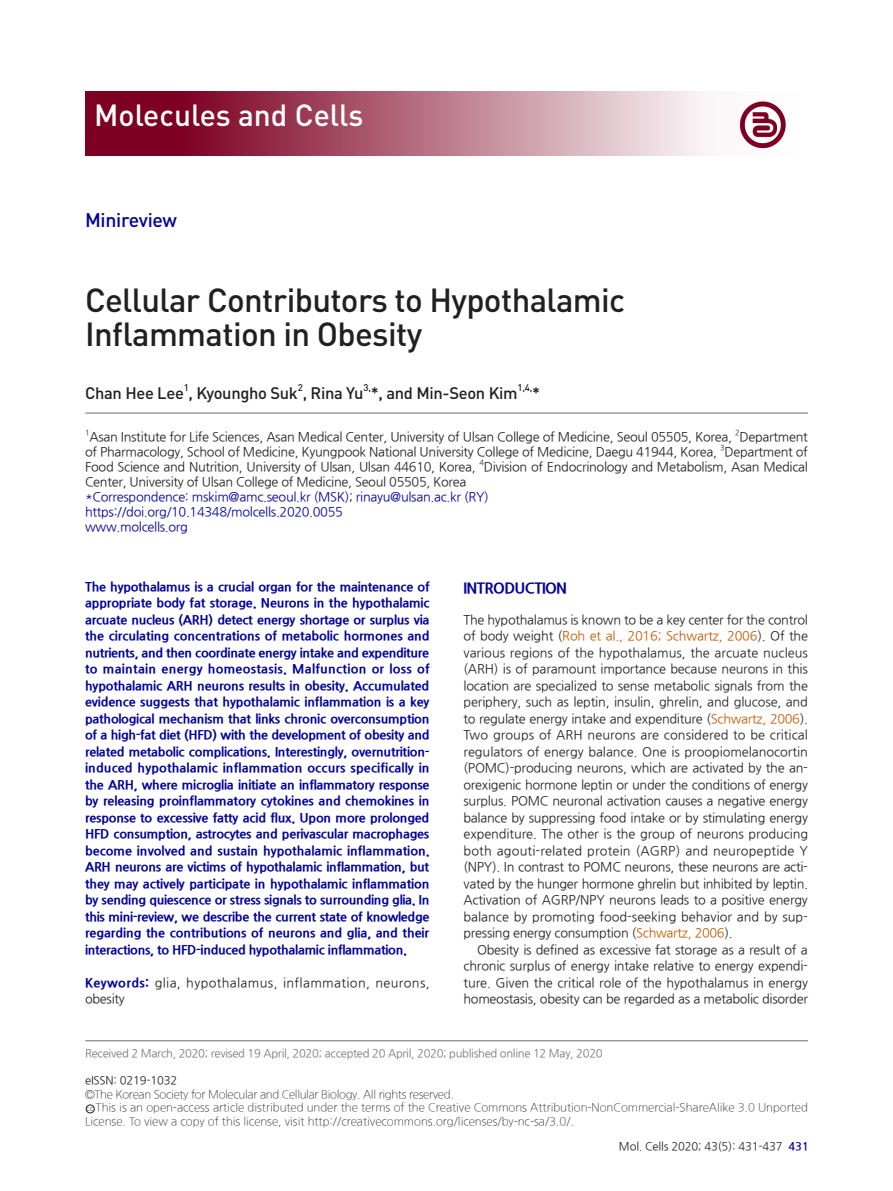
<style>
.page{position:relative;width:893px;height:1191px;background:#fff}
.page>*{position:absolute;margin:0;border:0;box-sizing:border-box;transform-origin:0 0}
.t1{font:500 33px/34.5px "DIN Pro";letter-spacing:-.02em;color:#231f20}
.t2{font:500 30.15px "DIN Pro";color:#fff}
.t3{font:500 19.5px "DIN Pro";letter-spacing:-.015em;color:#00009a}
.t4{font:500 16.5px "DIN Pro";letter-spacing:-.02em;color:#231f20}
.t5{font:800 15px "Nanum Gothic";letter-spacing:-.04em;color:#00009a}
.t6{font:12.75px/16.5px "Nanum Gothic";letter-spacing:-.025em;color:#231f20;text-align:justify}
.t7{font:800 12.75px/16.5px "Nanum Gothic";letter-spacing:-.025em;color:#00009a;text-align:justify}
.t8{font:12.75px/15px "Nanum Gothic";letter-spacing:-.025em;color:#00009a}
.t9{font:12.75px/16.5px "Nanum Gothic";letter-spacing:.03em;color:#231f20}
.t10{font:300 11.25px/13.5px "Nanum Gothic";color:#231f20}
.t11{font:11.25px "Nanum Gothic";letter-spacing:-.025em;color:#777}
.t12{font:11.25px "Nanum Gothic";letter-spacing:-.015em;color:#231f20}
.t13{font:500 9.6px "DIN Pro";color:#231f20}
.t14{font:7.5px "Nanum Gothic";color:#231f20}
.s1{font-weight:800;color:#00009a}
.s2{color:#c35900}
.s3{font-family:"DIN Pro";font-size:7.5px}
.s4{font-weight:700;color:#00009a}
</style>
<div class="page">
<img style="left:85px;top:91px;width:701px;height:65px">
<hr style="left:86px;top:412px;width:722px;height:1px;background:#7f7f7f">
<hr style="left:86px;top:1040px;width:722px;height:1px;background:#7f7f7f">
<div style="left:86px;top:1104px;width:9px;height:9px;border:1px solid #231f20;border-radius:50%"></div>
<h2 class="t2" style="left:94px;top:94px;width:271px">Molecules and Cells</h2>
<h3 class="t3" style="left:85px;top:207px;width:94px">Minireview</h3>
<h1 class="t1" style="left:85px;top:281px;width:542px">Cellular Contributors to Hypothalamic<br>Inflammation in Obesity</h1>
<p class="t4" style="left:85px;top:381px;width:434px">Chan Hee Lee , Kyoungho Suk , Rina Yu *, and Min-Seon Kim</p>
<p class="t13" style="left:184px;top:380px;width:7px">1</p>
<p class="t13" style="left:298px;top:380px;width:7px">2</p>
<p class="t13" style="left:363px;top:380px;width:9px">3,</p>
<p class="t13" style="left:517px;top:380px;width:16px">1,4,</p>
<p class="t4" style="left:532px;top:381px;width:10px">*</p>
<p class="t14" style="left:85px;top:429px;width:6px">1</p>
<p class="t6" style="left:89px;top:429px;width:644px">Asan Institute for Life Sciences, Asan Medical Center, University of Ulsan College of Medicine, Seoul 05505, Korea,</p>
<p class="t14" style="left:735px;top:429px;width:6px">2</p>
<p class="t6" style="left:739px;top:429px;width:70px">Department</p>
<p class="t6" style="left:85px;top:444px;width:634px">of Pharmacology, School of Medicine, Kyungpook National University College of Medicine, Daegu 41944, Korea,</p>
<p class="t14" style="left:720px;top:444px;width:6px">3</p>
<p class="t6" style="left:724px;top:444px;width:85px">Department of</p>
<p class="t6" style="left:85px;top:459px;width:392px">Food Science and Nutrition, University of Ulsan, Ulsan 44610, Korea,</p>
<p class="t14" style="left:479px;top:459px;width:6px">4</p>
<p class="t6" style="left:484px;top:459px;width:326px">Division of Endocrinology and Metabolism, Asan Medical</p>
<p class="t6" style="left:85px;top:474px;width:383px">Center, University of Ulsan College of Medicine, Seoul 05505, Korea</p>
<p class="t8" style="left:85px;top:490px;width:405px">*Correspondence: mskim@amc.seoul.kr (MSK); rinayu@ulsan.ac.kr (RY) https://doi.org/10.14348/molcells.2020.0055<br>www.molcells.org</p>
<p class="t7" style="left:85px;top:578px;width:346px">The hypothalamus is a crucial organ for the maintenance of appropriate body fat storage. Neurons in the hypothalamic arcuate nucleus (ARH) detect energy shortage or surplus via the circulating concentrations of metabolic hormones and nutrients, and then coordinate energy intake and expenditure to maintain energy homeostasis. Malfunction or loss of hypothalamic ARH neurons results in obesity. Accumulated evidence suggests that hypothalamic inflammation is a key pathological mechanism that links chronic overconsumption of a high-fat diet (HFD) with the development of obesity and related metabolic complications. Interestingly, overnutrition&shy;induced hypothalamic inflammation occurs specifically in the ARH, where microglia initiate an inflammatory response by releasing proinflammatory cytokines and chemokines in response to excessive fatty acid flux. Upon more prolonged HFD consumption, astrocytes and perivascular macrophages become involved and sustain hypothalamic inflammation.<br>ARH neurons are victims of hypothalamic inflammation, but they may actively participate in hypothalamic inflammation by sending quiescence or stress signals to surrounding glia. In this mini-review, we describe the current state of knowledge regarding the contributions of neurons and glia, and their interactions, to HFD-induced hypothalamic inflammation.</p>
<p class="t9" style="left:85px;top:974px;width:346px"><span class="s1">Keywords:</span> glia, hypothalamus, inflammation, neurons, obesity</p>
<p class="t5" style="left:463px;top:579px;width:105px">INTRODUCTION</p>
<p class="t6" style="left:463px;top:611px;width:346px">The hypothalamus is known to be a key center for the control of body weight (<span class="s2">Roh et al., 2016; Schwartz, 2006</span>). Of the various regions of the hypothalamus, the arcuate nucleus (ARH) is of paramount importance because neurons in this location are specialized to sense metabolic signals from the periphery, such as leptin, insulin, ghrelin, and glucose, and to regulate energy intake and expenditure (<span class="s2">Schwartz, 2006</span>).<br>Two groups of ARH neurons are considered to be critical regulators of energy balance. One is proopiomelanocortin (POMC)-producing neurons, which are activated by the an&shy;orexigenic hormone leptin or under the conditions of energy surplus. POMC neuronal activation causes a negative energy balance by suppressing food intake or by stimulating energy expenditure. The other is the group of neurons producing both agouti-related protein (AGRP) and neuropeptide Y (NPY). In contrast to POMC neurons, these neurons are acti&shy;vated by the hunger hormone ghrelin but inhibited by leptin.<br>Activation of AGRP/NPY neurons leads to a positive energy balance by promoting food-seeking behavior and by sup&shy;pressing energy consumption (<span class="s2">Schwartz, 2006</span>).</p>
<p class="t6" style="left:463px;top:941px;width:346px;text-indent:14px">Obesity is defined as excessive fat storage as a result of a chronic surplus of energy intake relative to energy expendi&shy;ture. Given the critical role of the hypothalamus in energy homeostasis, obesity can be regarded as a metabolic disorder</p>
<p class="t11" style="left:85px;top:1048px;width:519px">Received 2 March, 2020; revised 19 April, 2020; accepted 20 April, 2020; published online 12 May, 2020</p>
<p class="t12" style="left:85px;top:1075px;width:94px">eISSN: 0219-1032</p>
<p class="t10" style="left:85px;top:1087px;width:724px">©The Korean Society for Molecular and Cellular Biology. All rights reserved.<br><span class="s3">cc</span> This is an open-access article distributed under the terms of the Creative Commons Attribution-NonCommercial-ShareAlike 3.0 Unported<br>License. To view a copy of this license, visit http://creativecommons.org/licenses/by-nc-sa/3.0/.</p>
<p class="t12" style="left:619px;top:1140px;width:191px">Mol. Cells 2020; 43(5): 431-437 <span class="s4">431</span></p>
</div>
